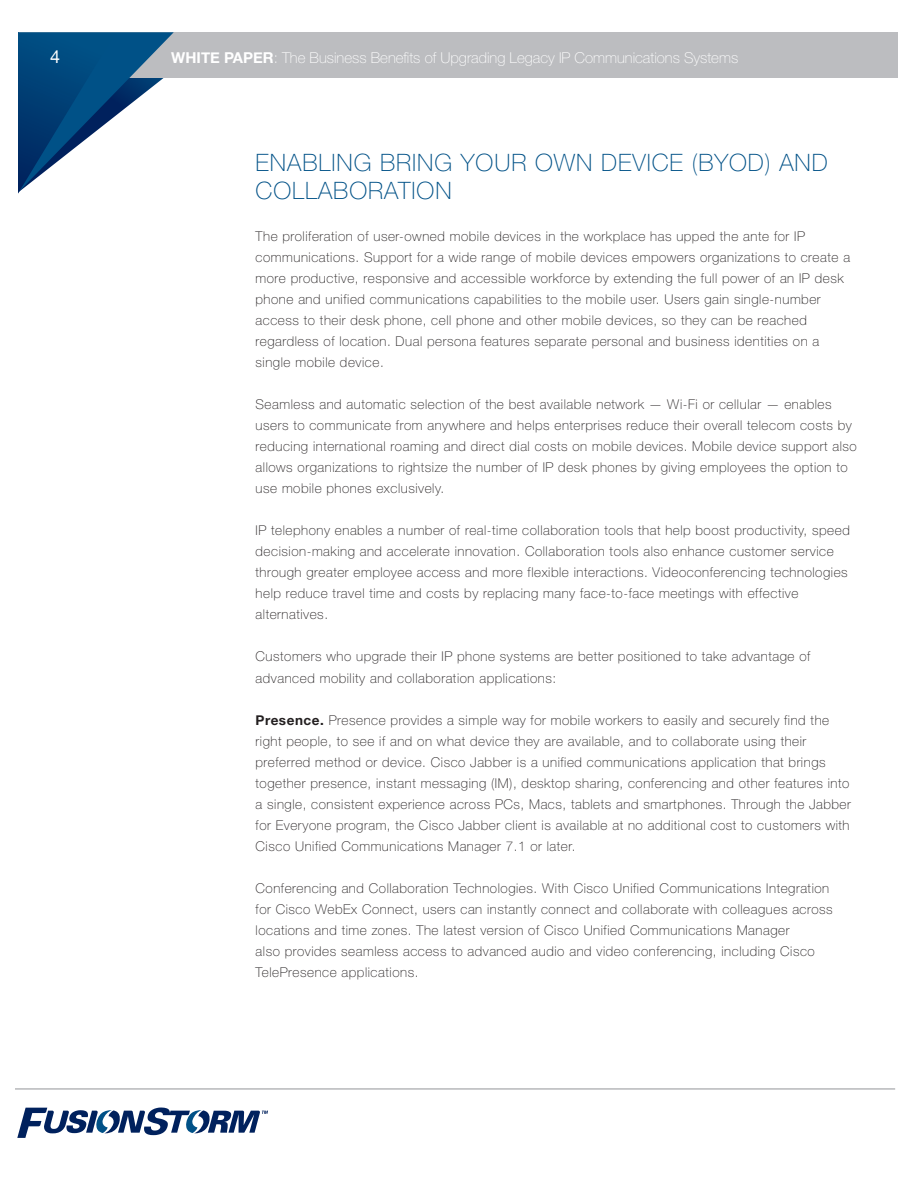
<style>
.page{position:relative;width:918px;height:1188px;background:#fff}
.page>*{position:absolute;margin:0;border:0;box-sizing:border-box;transform-origin:0 0}
.t1{font:100 24px "Helvetica Neue LT Std";letter-spacing:.04em;color:#005187}
.t2{font:18px "Helvetica Neue";color:#fff}
.t3{font:100 15px "Helvetica Neue LT Std";color:#fff}
.t4{font:100 13.5px/21px "Helvetica Neue LT Std";letter-spacing:.04em;color:#231f20}
.s1{font-family:"Helvetica Neue";font-weight:700}
.s2{font-weight:700}
</style>
<div class="page">
<div style="left:20px;top:32px;width:878px;height:45px;background:#bcbdc0"></div>
<svg style="left:18px;top:32px;width:204px;height:162px"></svg>
<svg style="left:17px;top:1108px;width:251px;height:30px"></svg>
<hr style="left:15px;top:1089px;width:880px;height:1px;background:#939598">
<h2 class="t2" style="left:50px;top:46px;width:12px">4</h2>
<p class="t3" style="left:171px;top:49px;width:568px"><span class="s1">WHITE PAPER</span>: The Business Benefits of Upgrading Legacy IP Communications Systems</p>
<h1 class="t1" style="left:256px;top:149px;width:223px">Enabling Bring You</h1>
<h1 class="t1" style="left:511px;top:149px;width:148px">r Own Device</h1>
<h1 class="t1" style="left:692px;top:149px;width:138px">(BYOD) and</h1>
<h1 class="t1" style="left:256px;top:177px;width:34px">Coll</h1>
<h1 class="t1" style="left:318px;top:177px;width:135px">abo ratio n</h1>
<p class="t4" style="left:256px;top:226px;width:596px">The proliferation of user-owned mobile devices in the workplace has upped the ante for IP communications. Support for a wide range of mobile devices empowers organizations to create a more productive, responsive and accessible workforce by extending the full power of an IP desk phone and unified communications capabilities to the mobile user. Users gain single-number access to their desk phone, cell phone and other mobile devices, so they can be reached regardless of location. Dual persona features separate personal and business identities on a single mobile device.</p>
<p class="t4" style="left:256px;top:394px;width:603px">Seamless and automatic selection of the best available network — Wi-Fi or cellular — enables users to communicate from anywhere and helps enterprises reduce their overall telecom costs by reducing international roaming and direct dial costs on mobile devices. Mobile device support also allows organizations to rightsize the number of IP desk phones by giving employees the option to use mobile phones exclusively.</p>
<p class="t4" style="left:256px;top:520px;width:596px">IP telephony enables a number of real-time collaboration tools that help boost productivity, speed decision-making and accelerate innovation. Collaboration tools also enhance customer service through greater employee access and more flexible interactions. Videoconferencing technologies help reduce travel time and costs by replacing many face-to-face meetings with effective alternatives.</p>
<p class="t4" style="left:256px;top:646px;width:556px">Customers who upgrade their IP phone systems are better positioned to take advantage of advanced mobility and collaboration applications:</p>
<p class="t4" style="left:256px;top:709px;width:597px"><span class="s2">Presence.</span> Presence provides a simple way for mobile workers to easily and securely find the right people, to see if and on what device they are available, and to collaborate using their preferred method or device. Cisco Jabber is a unified communications application that brings together presence, instant messaging (IM), desktop sharing, conferencing and other features into a single, consistent experience across PCs, Macs, tablets and smartphones. Through the Jabber for Everyone program, the Cisco Jabber client is available at no additional cost to customers with Cisco Unified Communications Manager 7.1 or later.</p>
<p class="t4" style="left:256px;top:877px;width:579px">Conferencing and Collaboration Technologies. With Cisco Unified Communications Integration for Cisco WebEx Connect, users can instantly connect and collaborate with colleagues across locations and time zones. The latest version of Cisco Unified Communications Manager<br>also provides seamless access to advanced audio and video conferencing, including Cisco TelePresence applications.</p>
</div>
